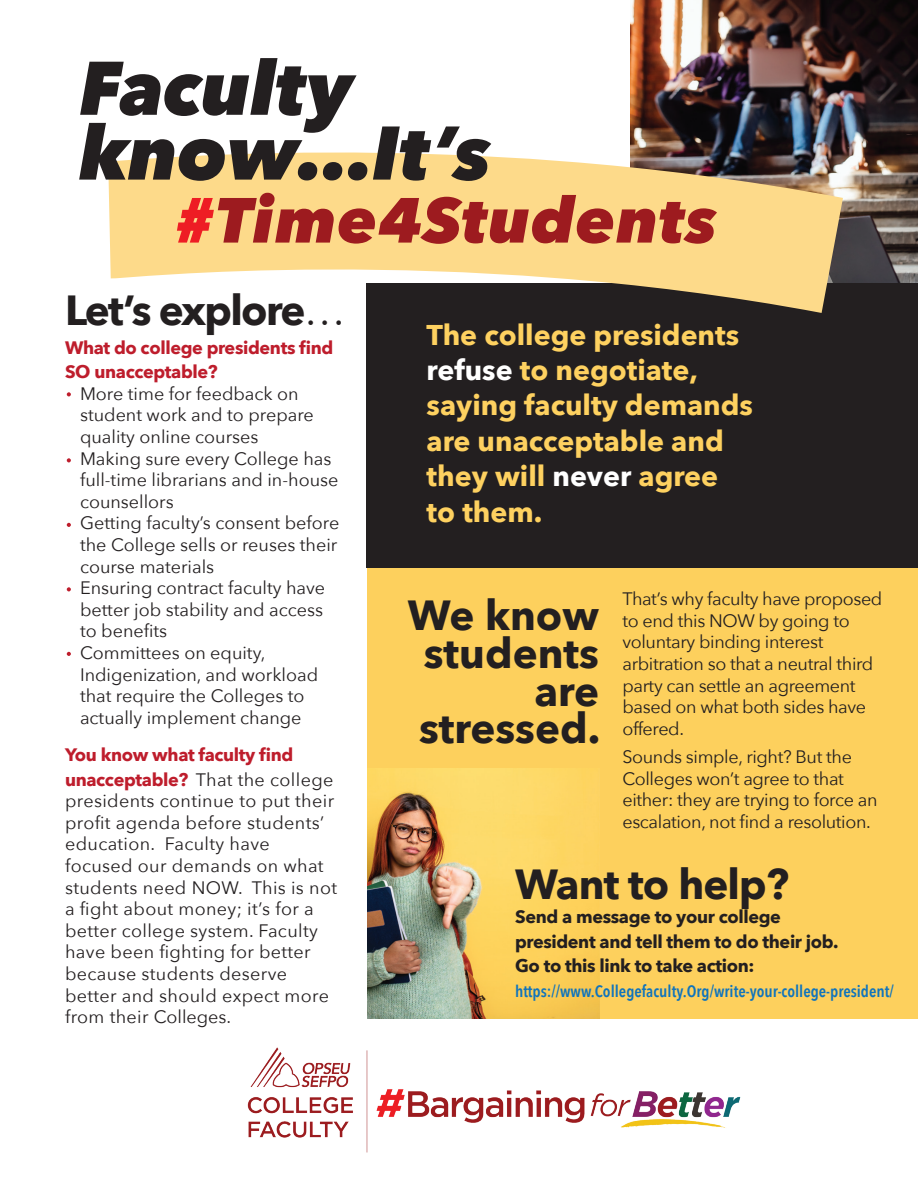
<style>
.page{position:relative;width:918px;height:1188px;background:#fff}
.page>*{position:absolute;margin:0;border:0;box-sizing:border-box;transform-origin:0 0}
.t1{font:italic 800 75px/64.8px "Avenir Next";color:#231f20}
.t2{font:italic 800 63px "Avenir Next";letter-spacing:.02em;color:#9d1b1f}
.t3{font:700 42px/37.8px "Avenir Next";color:#231f20;text-align:right}
.t4{font:700 42px "Avenir Next";letter-spacing:-.04em;color:#231f20}
.t5{font:700 42px "Avenir Next";letter-spacing:-.02em;color:#231f20}
.t6{font:700 28.5px/35.4px "Avenir Next";color:#fed160}
.t7{font:18px/21.6px "Avenir Next";color:#231f20}
.t8{font:18px/21.6px "Avenir Next";letter-spacing:-.02em;color:#231f20}
.t9{font:18px/21.6px "Avenir Next";letter-spacing:.02em;color:#231f20}
.t10{font:700 18px/24.6px "Avenir Next";letter-spacing:-.02em;color:#be1d2c}
.t11{font:700 18px/24.6px "Avenir Next";letter-spacing:-.02em;color:#231f20}
.t12{font:600 16.5px "Avenir Next Condensed";color:#1074bc}
.s1{color:#ee1d24}
.s2{font-weight:400}
.s3{font-weight:400;color:#231f20}
.s4{color:#fff}
</style>
<div class="page">
<div style="left:367px;top:568px;width:551px;height:588px;background:#fdd05d"></div>
<img style="left:630px;top:0;width:288px;height:79px">
<img style="left:367px;top:768px;width:232px;height:189px">
<div style="left:367px;top:283px;width:551px;height:284px;background:#231f20"></div>
<div style="left:220px;top:1020px;width:698px;height:168px;background:#fff"></div>
<svg style="left:67px;top:392px;width:4px;height:4px"></svg>
<svg style="left:67px;top:458px;width:4px;height:4px"></svg>
<svg style="left:67px;top:523px;width:4px;height:4px"></svg>
<svg style="left:67px;top:587px;width:4px;height:4px"></svg>
<svg style="left:67px;top:652px;width:4px;height:4px"></svg>
<img style="left:247px;top:957px;width:538px;height:196px">
<svg style="left:108px;top:79px;width:810px;height:313px"></svg>
<h1 class="t1" style="left:80px;top:55px;width:413px">Faculty know…It’s</h1>
<h2 class="t2" style="left:176px;top:182px;width:543px"><span class="s1">#</span>Time4Students</h2>
<h3 class="t4" style="left:65px;top:274px;width:282px">Let’s explore<span class="s2">…</span></h3>
<p class="t10" style="left:65px;top:335px;width:270px">What do college presidents find<br>SO unacceptable?</p>
<p class="t7" style="left:80px;top:382px;width:261px">More time for feedback on student work and to prepare quality online courses<br>Making sure every College has full-time librarians and in-house counsellors<br>Getting faculty’s consent before the College sells or reuses their course materials<br>Ensuring contract faculty have better job stability and access to benefits<br>Committees on equity,<br>Indigenization, and workload that require the Colleges to actually implement change</p>
<p class="t10" style="left:65px;top:742px;width:270px">You know what faculty find unacceptable? <span class="s3">That the college</span></p>
<p class="t9" style="left:65px;top:789px;width:274px">presidents continue to put their profit agenda before students’ education. Faculty have focused our demands on what students need NOW. This is not a fight about money; it’s for a better college system. Faculty have been fighting for better because students deserve better and should expect more from their Colleges.</p>
<h3 class="t6" style="left:427px;top:317px;width:328px">The college presidents <span class="s4">refuse</span> to negotiate, saying faculty demands are unacceptable and they will <span class="s4">never</span> agree to them.</h3>
<h3 class="t3" style="left:408px;top:596px;width:194px">We know students are stressed.</h3>
<p class="t8" style="left:622px;top:587px;width:262px">That’s why faculty have proposed to end this NOW by going to voluntary binding interest arbitration so that a neutral third party can settle an agreement based on what both sides have offered.</p>
<p class="t8" style="left:622px;top:745px;width:257px">Sounds simple, right? But the<br>Colleges won’t agree to that either: they are trying to force an escalation, not find a resolution.</p>
<h3 class="t5" style="left:515px;top:848px;width:275px">Want to help?</h3>
<p class="t11" style="left:515px;top:904px;width:325px">Send a message to your college president and tell them to do their job.<br>Go to this link to take action:</p>
<p class="t12" style="left:515px;top:977px;width:380px">https://www.Collegefaculty.Org/write-your-college-president/</p>
</div>
